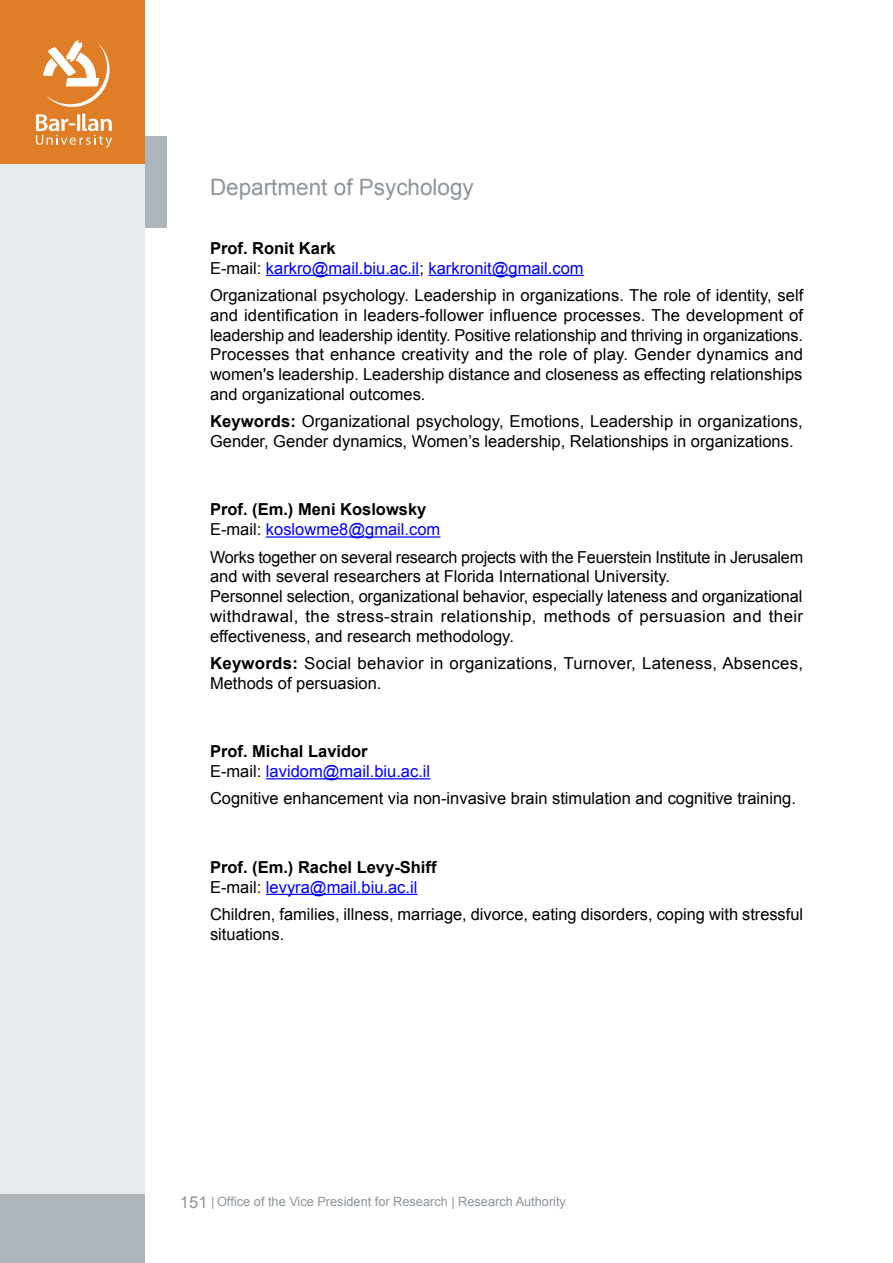
<style>
.page{position:relative;width:893px;height:1263px;background:#fff}
.page>*{position:absolute;margin:0;border:0;box-sizing:border-box;transform-origin:0 0}
.כותרת_אפור{font:22.5px "Arial";color:#8d959b}
.שורה_ראשונה{font:16.5px/19.8px "Arial";color:#000}
.ראשי_ללא_בייסליין{font:16.5px/19.8px "Arial";color:#000;text-align:justify}
.ראשי{font:16.5px "Arial";color:#00f}
.כותרת_קטנה{font:700 16.5px "Arial";color:#000}
.t1{font:12.75px "Arial";color:#8d959b}
.s1{color:#000}
.s2{font-weight:700}
.s3{font-size:16.5px}
</style>
<div class="page">
<div style="left:0;top:0;width:145px;height:1263px;background:#e8ebed"></div>
<div style="left:145px;top:136px;width:22px;height:92px;background:#adb5ba"></div>
<div style="left:0;top:0;width:145px;height:163px;background:#e07e27"></div>
<svg style="left:43px;top:40px;width:67px;height:67px"></svg>
<svg style="left:36px;top:114px;width:76px;height:34px"></svg>
<div style="left:0;top:1194px;width:145px;height:69px;background:#adb5ba"></div>
<hr style="left:266px;top:275px;width:153px;height:1px;background:#00f">
<hr style="left:428px;top:275px;width:156px;height:1px;background:#00f">
<hr style="left:266px;top:536px;width:174px;height:2px;background:#00f">
<hr style="left:266px;top:778px;width:164px;height:1px;background:#00f">
<hr style="left:266px;top:894px;width:151px;height:1px;background:#00f">
<p class="כותרת_אפור" style="left:210px;top:172px;width:265px">Department of Psychology</p>
<p class="כותרת_קטנה" style="left:210px;top:237px;width:127px">Prof. Ronit Kark</p>
<p class="ראשי" style="left:210px;top:257px;width:375px"><span class="s1">E-mail:</span> karkro@mail.biu.ac.il<span class="s1">;</span> karkronit@gmail.com</p>
<p class="שורה_ראשונה" style="left:210px;top:285px;width:595px;text-align:justify">Organizational psychology. Leadership in organizations. The role of identity, self and identification in leaders-follower influence processes. The development of leadership and leadership identity. Positive relationship and thriving in organizations.<br>Processes that enhance creativity and the role of play. Gender dynamics and women's leadership. Leadership distance and closeness as effecting relationships and organizational outcomes.</p>
<p class="שורה_ראשונה" style="left:210px;top:412px;width:594px"><span class="s2">Keywords:</span> Organizational psychology, Emotions, Leadership in organizations,<br>Gender, Gender dynamics, Women’s leadership, Relationships in organizations.</p>
<p class="כותרת_קטנה" style="left:210px;top:499px;width:218px">Prof. (Em.) Meni Koslowsky</p>
<p class="ראשי" style="left:210px;top:519px;width:232px"><span class="s1">E-mail:</span> koslowme8@gmail.com</p>
<p class="שורה_ראשונה" style="left:210px;top:547px;width:595px">Works together on several research projects with the Feuerstein Institute in Jerusalem and with several researchers at Florida International University.</p>
<p class="ראשי_ללא_בייסליין" style="left:210px;top:587px;width:595px">Personnel selection, organizational behavior, especially lateness and organizational withdrawal, the stress-strain relationship, methods of persuasion and their effectiveness, and research methodology.</p>
<p class="שורה_ראשונה" style="left:210px;top:653px;width:594px"><span class="s2">Keywords:</span> Social behavior in organizations, Turnover, Lateness, Absences,<br>Methods of persuasion.</p>
<p class="כותרת_קטנה" style="left:210px;top:740px;width:159px">Prof. Michal Lavidor</p>
<p class="ראשי" style="left:210px;top:760px;width:222px"><span class="s1">E-mail:</span> lavidom@mail.biu.ac.il</p>
<p class="שורה_ראשונה" style="left:210px;top:789px;width:587px">Cognitive enhancement via non-invasive brain stimulation and cognitive training.</p>
<p class="כותרת_קטנה" style="left:210px;top:856px;width:228px">Prof. (Em.) Rachel Levy-Shiff</p>
<p class="ראשי" style="left:210px;top:876px;width:209px"><span class="s1">E-mail:</span> levyra@mail.biu.ac.il</p>
<p class="שורה_ראשונה" style="left:210px;top:904px;width:595px">Children, families, illness, marriage, divorce, eating disorders, coping with stressful situations.</p>
<p class="t1" style="left:180px;top:1193px;width:387px"><span class="s3">151</span> | Office of the Vice President for Research | Research Authority</p>
</div>
